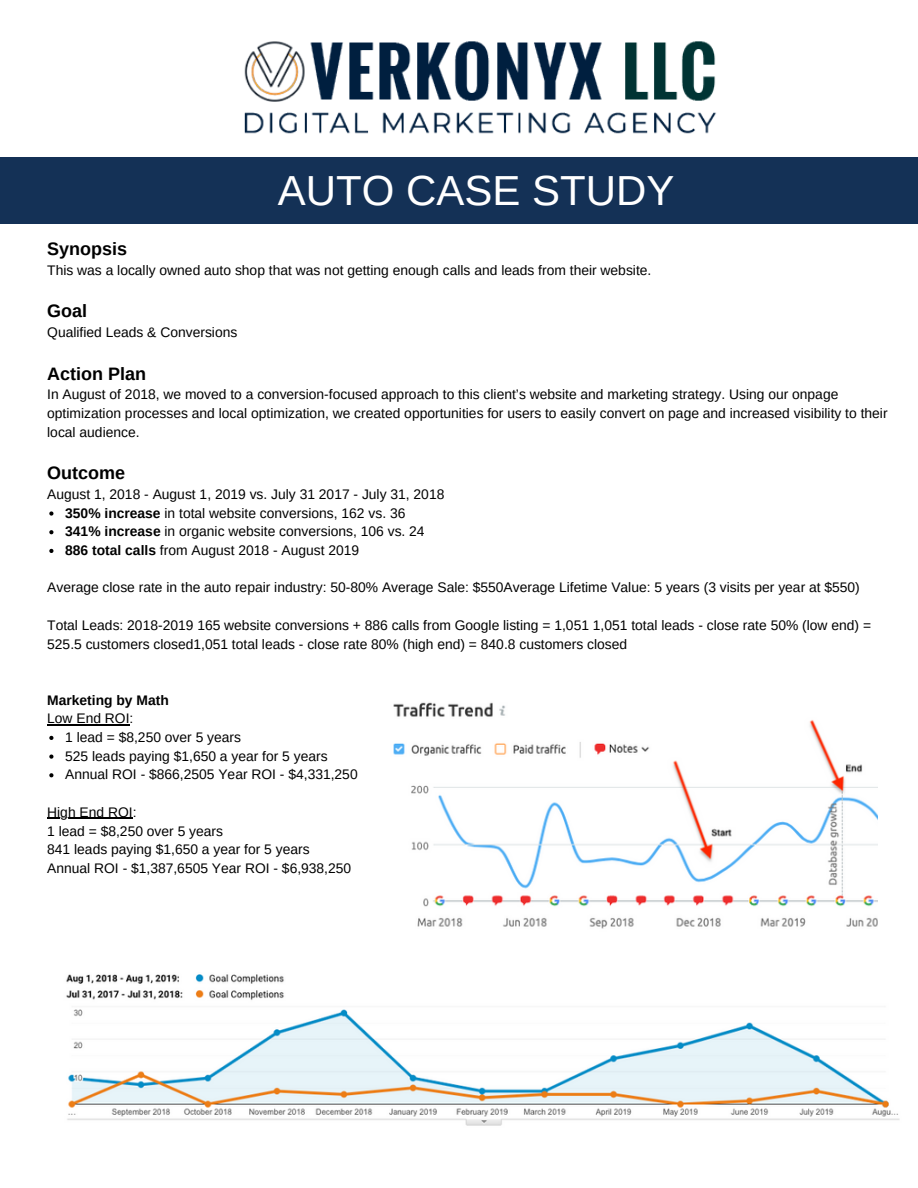
<style>
.page{position:relative;width:918px;height:1188px;background:#fff}
.page>*{position:absolute;margin:0;border:0;box-sizing:border-box;transform-origin:0 0}
.t1{font:42px "Arimo";color:#fff}
.t2{font:700 18px "Arimo";color:#000}
.t3{font:13.8px/18.8px "Arimo";color:#000}
.t4{font:700 13.8px "Arimo";color:#000}
.s1{font-weight:700}
</style>
<div class="page">
<svg style="left:49px;top:511px;width:4px;height:5px"></svg>
<svg style="left:49px;top:530px;width:4px;height:4px"></svg>
<svg style="left:49px;top:549px;width:4px;height:4px"></svg>
<hr style="left:47px;top:724px;width:83px;height:1px;background:#000">
<svg style="left:49px;top:736px;width:4px;height:4px"></svg>
<svg style="left:49px;top:755px;width:4px;height:4px"></svg>
<svg style="left:49px;top:773px;width:4px;height:4px"></svg>
<hr style="left:47px;top:818px;width:86px;height:1px;background:#000">
<img style="left:393px;top:702px;width:485px;height:227px">
<img style="left:66px;top:974px;width:834px;height:152px">
<div style="left:0;top:157px;width:918px;height:67px;background:#143156"></div>
<img style="left:244px;top:41px;width:472px;height:93px">
<p class="t1" style="left:278px;top:167px;width:398px">AUTO CASE STUDY</p>
<p class="t2" style="left:47px;top:239px;width:81px">Synopsis</p>
<h1 class="t3" style="left:47px;top:260px;width:606px">This was a locally owned auto shop that was not getting enough calls and leads from their website.</h1>
<p class="t2" style="left:47px;top:301px;width:41px">Goal</p>
<p class="t3" style="left:47px;top:323px;width:192px">Qualified Leads &amp; Conversions</p>
<p class="t2" style="left:47px;top:363px;width:100px">Action Plan</p>
<p class="t3" style="left:47px;top:385px;width:842px">In August of 2018, we moved to a conversion-focused approach to this client’s website and marketing strategy. Using our onpage optimization processes and local optimization, we created opportunities for users to easily convert on page and increased visibility to their local audience.</p>
<p class="t2" style="left:47px;top:463px;width:79px">Outcome</p>
<p class="t3" style="left:47px;top:485px;width:399px">August 1, 2018 - August 1, 2019 vs. July 31 2017 - July 31, 2018</p>
<p class="t3" style="left:65px;top:504px;width:342px"><span class="s1">350% increase</span> in total website conversions, 162 vs. 36</p>
<p class="t3" style="left:65px;top:522px;width:361px"><span class="s1">341% increase</span> in organic website conversions, 106 vs. 24</p>
<p class="t3" style="left:65px;top:541px;width:295px"><span class="s1">886 total calls</span> from August 2018 - August 2019</p>
<p class="t3" style="left:47px;top:578px;width:814px">Average close rate in the auto repair industry: 50-80% Average Sale: $550Average Lifetime Value: 5 years (3 visits per year at $550)</p>
<p class="t3" style="left:47px;top:616px;width:825px">Total Leads: 2018-2019 165 website conversions + 886 calls from Google listing = 1,051 1,051 total leads - close rate 50% (low end) =<br>525.5 customers closed1,051 total leads - close rate 80% (high end) = 840.8 customers closed</p>
<p class="t4" style="left:47px;top:692px;width:123px">Marketing by Math</p>
<p class="t3" style="left:47px;top:709px;width:88px">Low End ROI:</p>
<p class="t3" style="left:65px;top:728px;width:177px">1 lead = $8,250 over 5 years</p>
<p class="t3" style="left:65px;top:747px;width:264px">525 leads paying $1,650 a year for 5 years</p>
<p class="t3" style="left:65px;top:765px;width:294px">Annual ROI - $866,2505 Year ROI - $4,331,250</p>
<p class="t3" style="left:47px;top:803px;width:91px">High End ROI:</p>
<p class="t3" style="left:47px;top:821px;width:177px">1 lead = $8,250 over 5 years</p>
<p class="t3" style="left:47px;top:840px;width:264px">841 leads paying $1,650 a year for 5 years</p>
<p class="t3" style="left:47px;top:859px;width:306px">Annual ROI - $1,387,6505 Year ROI - $6,938,250</p>
</div>
